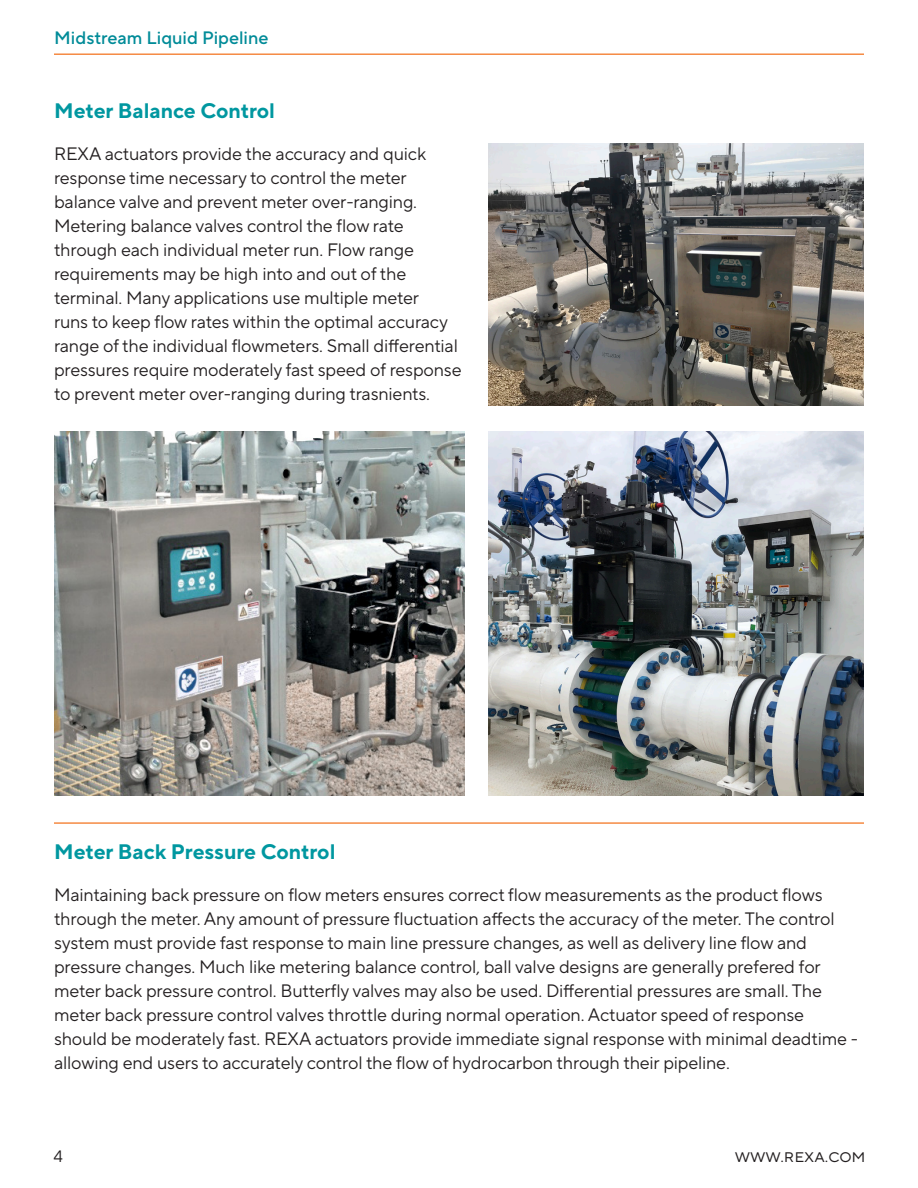
<style>
.page{position:relative;width:918px;height:1188px;background:#fff}
.page>*{position:absolute;margin:0;border:0;box-sizing:border-box;transform-origin:0 0}
.t1{font:700 21px "TT Norms Pro";color:#0097a0}
.t2{font:18px/24px "TT Norms Pro";letter-spacing:-.01em;color:#231f20}
.t3{font:500 18px "TT Norms Pro";color:#008b98}
.t4{font:16.5px "TT Norms Pro";color:#231f20}
</style>
<div class="page">
<hr style="left:54px;top:53px;width:810px;height:2px;background:#f58a43">
<img style="left:489px;top:143px;width:375px;height:263px">
<img style="left:489px;top:432px;width:375px;height:364px">
<img style="left:54px;top:432px;width:410px;height:364px">
<hr style="left:54px;top:822px;width:810px;height:2px;background:#f58a43">
<p class="t3" style="left:54px;top:24px;width:216px">Midstream Liquid Pipeline</p>
<p class="t1" style="left:54px;top:95px;width:222px">Meter Balance Control</p>
<p class="t2" style="left:54px;top:142px;width:409px">REXA actuators provide the accuracy and quick response time necessary to control the meter balance valve and prevent meter over-ranging.<br>Metering balance valves control the flow rate through each individual meter run. Flow range requirements may be high into and out of the terminal. Many applications use multiple meter<br>runs to keep flow rates within the optimal accuracy range of the individual flowmeters. Small differential pressures require moderately fast speed of response to prevent meter over-ranging during trasnients.</p>
<p class="t1" style="left:54px;top:837px;width:283px">Meter Back Pressure Control</p>
<p class="t2" style="left:54px;top:882px;width:806px">Maintaining back pressure on flow meters ensures correct flow measurements as the product flows through the meter. Any amount of pressure fluctuation affects the accuracy of the meter. The control system must provide fast response to main line pressure changes, as well as delivery line flow and pressure changes. Much like metering balance control, ball valve designs are generally prefered for meter back pressure control. Butterfly valves may also be used. Differential pressures are small. The meter back pressure control valves throttle during normal operation. Actuator speed of response should be moderately fast. REXA actuators provide immediate signal response with minimal deadtime - allowing end users to accurately control the flow of hydrocarbon through their pipeline.</p>
<p class="t4" style="left:54px;top:1144px;width:11px">4</p>
<p class="t4" style="left:735px;top:1145px;width:132px">www.rexa.com</p>
</div>
